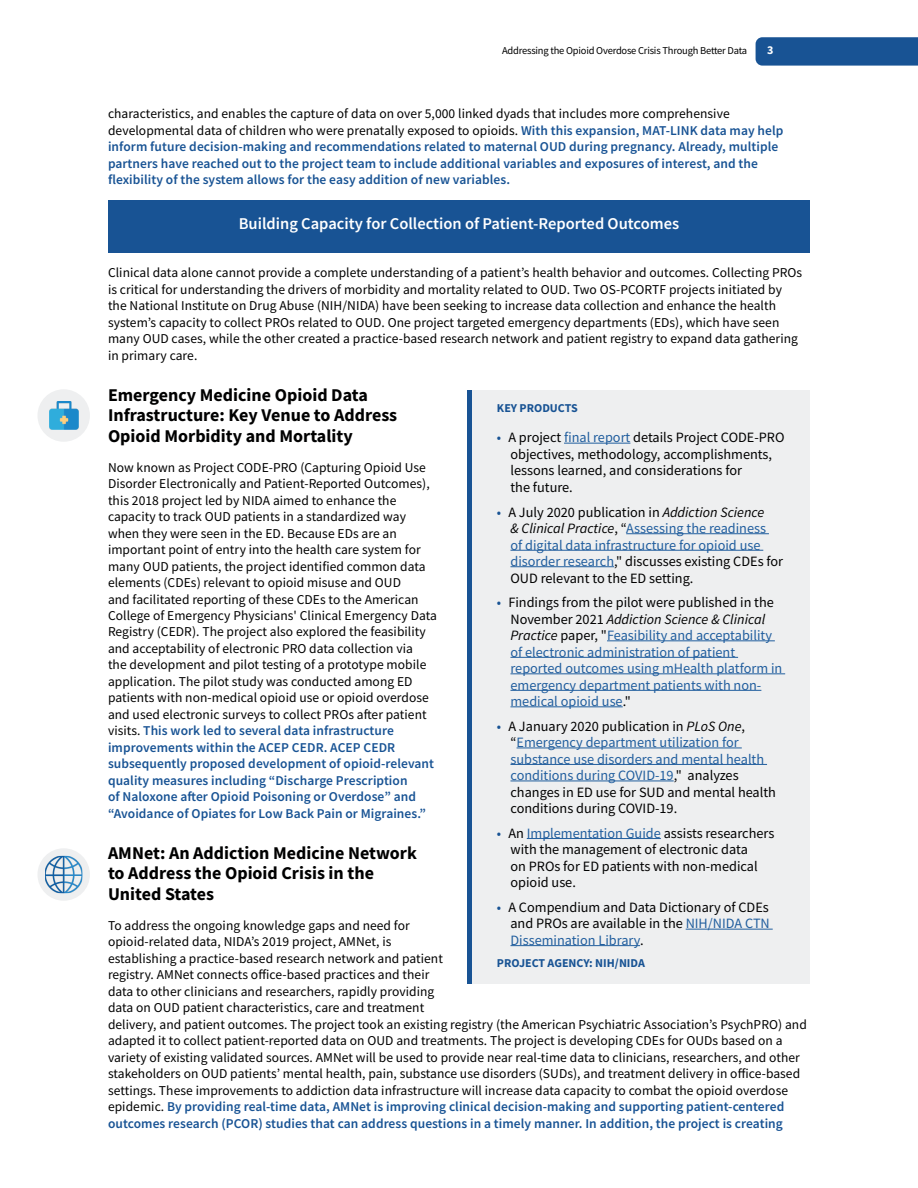
<style>
.page{position:relative;width:918px;height:1188px;background:#fff}
.page>*{position:absolute;margin:0;border:0;box-sizing:border-box;transform-origin:0 0}
.t1{font:700 18px/20.2px "Source Sans Pro";color:#000101}
.t2{font:600 16.5px "Source Sans Pro";color:#fff}
.t3{font:14.25px/16.5px "Source Sans Pro";color:#000}
.t4{font:14.25px/16.5px "Source Sans Pro";color:#215e9e}
.t5{font:13.5px/16.5px "Source Sans Pro";letter-spacing:.005em;color:#000}
.t6{font:600 13.5px/16.5px "Source Sans Pro";letter-spacing:.005em;color:#185394}
.t7{font:700 12px "Source Sans Pro";color:#185394}
.t8{font:700 12px "Source Sans Pro";color:#fff}
.t9{font:10.5px "Source Sans Pro";letter-spacing:-.02em;color:#000}
.s1{font-weight:400;color:#000}
.s2{font-weight:600;color:#185394}
.s3{color:#185394}
.s4{color:#215e9e}
.s5{font-style:italic}
.s6{color:#000}
.s7{font-style:italic;color:#000}
</style>
<div class="page">
<svg style="left:756px;top:37px;width:162px;height:29px;background:#1d5796"></svg>
<div style="left:37px;top:848px;width:53px;height:53px;background:#eeeff0;border-radius:50%"></div>
<img style="left:45px;top:856px;width:37px;height:37px">
<div style="left:37px;top:389px;width:53px;height:53px;background:#eeeff0;border-radius:50%"></div>
<img style="left:49px;top:402px;width:29px;height:27px">
<div style="left:470px;top:391px;width:340px;height:593px;background:#eeeff0"></div>
<hr style="left:564px;top:443px;width:66px;height:1px;background:#215e9e">
<hr style="left:626px;top:533px;width:143px;height:1px;background:#215e9e">
<hr style="left:510px;top:550px;width:253px;height:1px;background:#215e9e">
<hr style="left:510px;top:566px;width:104px;height:1px;background:#215e9e">
<hr style="left:607px;top:640px;width:168px;height:1px;background:#215e9e">
<hr style="left:510px;top:657px;width:228px;height:1px;background:#215e9e">
<hr style="left:510px;top:673px;width:275px;height:1px;background:#215e9e">
<hr style="left:510px;top:690px;width:251px;height:1px;background:#215e9e">
<hr style="left:510px;top:706px;width:113px;height:1px;background:#215e9e">
<hr style="left:517px;top:748px;width:225px;height:1px;background:#215e9e">
<hr style="left:510px;top:764px;width:257px;height:1px;background:#215e9e">
<hr style="left:510px;top:781px;width:164px;height:1px;background:#215e9e">
<hr style="left:527px;top:838px;width:134px;height:1px;background:#215e9e">
<hr style="left:686px;top:929px;width:87px;height:1px;background:#215e9e">
<hr style="left:510px;top:945px;width:130px;height:1px;background:#215e9e">
<div style="left:467px;top:391px;width:5px;height:593px;background:#185394"></div>
<div style="left:108px;top:200px;width:702px;height:53px;background:#185394"></div>
<p class="t9" style="left:502px;top:44px;width:247px">Addressing the Opioid Overdose Crisis Through Better Data</p>
<p class="t8" style="left:767px;top:42px;width:8px">3</p>
<p class="t6" style="left:108px;top:105px;width:677px"><span class="s1">characteristics, and enables the capture of data on over 5,000 linked dyads that includes more comprehensive developmental data of children who were prenatally exposed to opioids.</span> With this expansion, MAT-LINK data may help inform future decision-making and recommendations related to maternal OUD during pregnancy. Already, multiple partners have reached out to the project team to include additional variables and exposures of interest, and the flexibility of the system allows for the easy addition of new variables.</p>
<h2 class="t2" style="left:239px;top:213px;width:442px">Building Capacity for Collection of Patient-Reported Outcomes</h2>
<p class="t5" style="left:108px;top:265px;width:696px">Clinical data alone cannot provide a complete understanding of a patient’s health behavior and outcomes. Collecting PROs is critical for understanding the drivers of morbidity and mortality related to OUD. Two OS-PCORTF projects initiated by the National Institute on Drug Abuse (NIH/NIDA) have been seeking to increase data collection and enhance the health system’s capacity to collect PROs related to OUD. One project targeted emergency departments (EDs), which have seen many OUD cases, while the other created a practice-based research network and patient registry to expand data gathering in primary care.</p>
<h3 class="t1" style="left:108px;top:385px;width:291px">Emergency Medicine Opioid Data<br>Infrastructure: Key Venue to Address<br>Opioid Morbidity and Mortality</h3>
<p class="t5" style="left:108px;top:459px;width:330px">Now known as Project CODE-PRO (Capturing Opioid Use Disorder Electronically and Patient-Reported Outcomes), this 2018 project led by NIDA aimed to enhance the capacity to track OUD patients in a standardized way when they were seen in the ED. Because EDs are an important point of entry into the health care system for many OUD patients, the project identified common data elements (CDEs) relevant to opioid misuse and OUD<br>and facilitated reporting of these CDEs to the American College of Emergency Physicians' Clinical Emergency Data Registry (CEDR). The project also explored the feasibility and acceptability of electronic PRO data collection via<br>the development and pilot testing of a prototype mobile application. The pilot study was conducted among ED patients with non-medical opioid use or opioid overdose and used electronic surveys to collect PROs after patient visits. <span class="s2">This work led to several data infrastructure improvements within the ACEP CEDR. ACEP CEDR subsequently proposed development of opioid-relevant quality measures including “Discharge Prescription<br>of Naloxone after Opioid Poisoning or Overdose” and “Avoidance of Opiates for Low Back Pain or Migraines.”</span></p>
<h3 class="t1" style="left:108px;top:843px;width:310px">AMNet: An Addiction Medicine Network to Address the Opioid Crisis in the<br>United States</h3>
<p class="t5" style="left:108px;top:917px;width:700px">To address the ongoing knowledge gaps and need for<br>opioid-related data, NIDA’s 2019 project, AMNet, is<br>establishing a practice-based research network and patient<br>registry. AMNet connects office-based practices and their<br>data to other clinicians and researchers, rapidly providing<br>data on OUD patient characteristics, care and treatment<br>delivery, and patient outcomes. The project took an existing registry (the American Psychiatric Association’s PsychPRO) and adapted it to collect patient-reported data on OUD and treatments. The project is developing CDEs for OUDs based on a variety of existing validated sources. AMNet will be used to provide near real-time data to clinicians, researchers, and other stakeholders on OUD patients’ mental health, pain, substance use disorders (SUDs), and treatment delivery in office-based settings. These improvements to addiction data infrastructure will increase data capacity to combat the opioid overdose epidemic. <span class="s2">By providing real-time data, AMNet is improving clinical decision-making and supporting patient-centered outcomes research (PCOR) studies that can address questions in a timely manner. In addition, the project is creating</span></p>
<h4 class="t7" style="left:497px;top:400px;width:82px">KEY PRODUCTS</h4>
<p class="t3" style="left:510px;top:429px;width:276px;text-indent:-13px"><span class="s3">•</span> A project <span class="s4">final report</span> details Project CODE-PRO objectives, methodology, accomplishments, lessons learned, and considerations for<br>the future.</p>
<p class="t3" style="left:510px;top:503px;width:274px;text-indent:-13px"><span class="s3">•</span> A July 2020 publication in <span class="s5">Addiction Science<br>&amp; Clinical Practice</span>, “<span class="s4">Assessing the readiness<br>of digital data infrastructure for opioid use disorder research</span>," discusses existing CDEs for OUD relevant to the ED setting.</p>
<p class="t4" style="left:510px;top:594px;width:273px;text-indent:-13px"><span class="s3">•</span> <span class="s6">Findings from the pilot were published in the November 2021</span> <span class="s7">Addiction Science &amp; Clinical Practice</span> <span class="s6">paper, "</span>Feasibility and acceptability of electronic administration of patient reported outcomes using mHealth platform in emergency department patients with non&shy;medical opioid use<span class="s6">."</span></p>
<p class="t3" style="left:510px;top:718px;width:267px;text-indent:-13px"><span class="s3">•</span> A January 2020 publication in <span class="s5">PLoS One</span>, “<span class="s4">Emergency department utilization for substance use disorders and mental health conditions during COVID-19</span>," analyzes changes in ED use for SUD and mental health conditions during COVID-19.</p>
<p class="t3" style="left:510px;top:825px;width:265px;text-indent:-13px"><span class="s3">•</span> An <span class="s4">Implementation Guide</span> assists researchers with the management of electronic data<br>on PROs for ED patients with non-medical opioid use.</p>
<p class="t3" style="left:510px;top:899px;width:261px;text-align:justify;text-indent:-13px"><span class="s3">•</span> A Compendium and Data Dictionary of CDEs and PROs are available in the <span class="s4">NIH/NIDA CTN Dissemination Library</span>.</p>
<p class="t7" style="left:497px;top:955px;width:150px">PROJECT AGENCY: NIH/NIDA</p>
</div>
